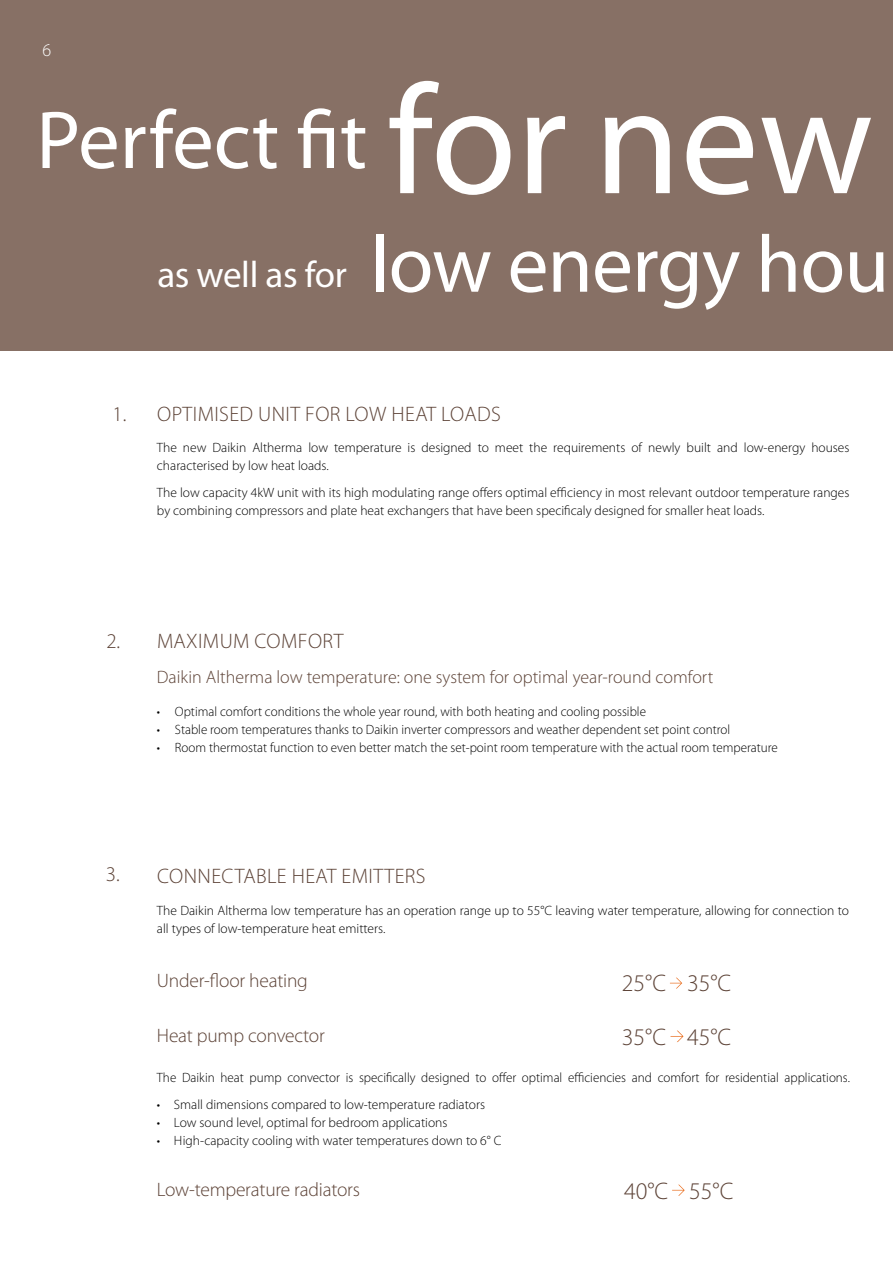
<style>
.page{position:relative;width:893px;height:1263px;background:#fff}
.page>*{position:absolute;margin:0;border:0;box-sizing:border-box;transform-origin:0 0}
.t1{font:155.85px "Myriad Pro";color:#fff}
.t2{font:82.8px "Myriad Pro";color:#fff}
.t3{font:81.45px "Myriad Pro";letter-spacing:-.01em;color:#fff}
.t4{font:37.05px "Myriad Pro";letter-spacing:-.01em;color:#fff}
.t5{font:300 24px "Myriad Pro";color:#5c4236}
.t6{font:300 21px "Myriad Pro";letter-spacing:.02em;color:#5c4236}
.t7{font:300 19.5px "Myriad Pro";letter-spacing:-.01em;color:#5c4236}
.t8{font:300 18px "Myriad Pro";color:#5c4236}
.t9{font:300 18px "Myriad Pro";color:#fff}
.t10{font:300 13.5px/18px "Myriad Pro";color:#000}
</style>
<div class="page">
<div style="left:0;top:0;width:893px;height:351px;background:#877065"></div>
<svg style="left:670px;top:978px;width:12px;height:10px"></svg>
<svg style="left:670px;top:1030px;width:13px;height:12px"></svg>
<svg style="left:672px;top:1184px;width:13px;height:12px"></svg>
<h3 class="t9" style="left:43px;top:39px;width:10px">6</h3>
<h2 class="t2" style="left:36px;top:89px;width:333px">Perfect fit</h2>
<h3 class="t4" style="left:157px;top:252px;width:191px">as well as for</h3>
<h1 class="t1" style="left:387px;top:45px;width:487px">for new</h1>
<h3 class="t3" style="left:370px;top:214px;width:521px">low energy hou</h3>
<h3 class="t6" style="left:113px;top:401px;width:390px">1. OPTIMISED UNIT FOR LOW HEAT LOADS</h3>
<p class="t10" style="left:157px;top:438px;width:694px">The new Daikin Altherma low temperature is designed to meet the requirements of newly built and low-energy houses characterised by low heat loads.</p>
<p class="t10" style="left:157px;top:483px;width:694px">The low capacity 4kW unit with its high modulating range offers optimal efficiency in most relevant outdoor temperature ranges by combining compressors and plate heat exchangers that have been specificaly designed for smaller heat loads.</p>
<h3 class="t6" style="left:106px;top:628px;width:239px">2. MAXIMUM COMFORT</h3>
<h3 class="t8" style="left:157px;top:666px;width:558px">Daikin Altherma low temperature: one system for optimal year-round comfort</h3>
<p class="t10" style="left:157px;top:702px;width:491px">• Optimal comfort conditions the whole year round, with both heating and cooling possible</p>
<p class="t10" style="left:157px;top:720px;width:575px">• Stable room temperatures thanks to Daikin inverter compressors and weather dependent set point control</p>
<p class="t10" style="left:157px;top:738px;width:622px">• Room thermostat function to even better match the set-point room temperature with the actual room temperature</p>
<h3 class="t6" style="left:106px;top:863px;width:321px">3. CONNECTABLE HEAT EMITTERS</h3>
<p class="t10" style="left:157px;top:901px;width:694px">The Daikin Altherma low temperature has an operation range up to 55°C leaving water temperature, allowing for connection to all types of low-temperature heat emitters.</p>
<h3 class="t7" style="left:157px;top:969px;width:152px">Under-floor heating</h3>
<h3 class="t5" style="left:622px;top:968px;width:111px">25°C 35°C</h3>
<h3 class="t7" style="left:157px;top:1024px;width:169px">Heat pump convector</h3>
<h3 class="t5" style="left:622px;top:1023px;width:111px">35°C 45°C</h3>
<p class="t10" style="left:157px;top:1068px;width:695px">The Daikin heat pump convector is specifically designed to offer optimal efficiencies and comfort for residential applications.</p>
<p class="t10" style="left:157px;top:1095px;width:330px">• Small dimensions compared to low-temperature radiators</p>
<p class="t10" style="left:157px;top:1113px;width:292px">• Low sound level, optimal for bedroom applications</p>
<p class="t10" style="left:157px;top:1131px;width:346px">• High-capacity cooling with water temperatures down to 6° C</p>
<h3 class="t7" style="left:157px;top:1177px;width:205px">Low-temperature radiators</h3>
<h3 class="t5" style="left:624px;top:1177px;width:111px">40°C 55°C</h3>
</div>
